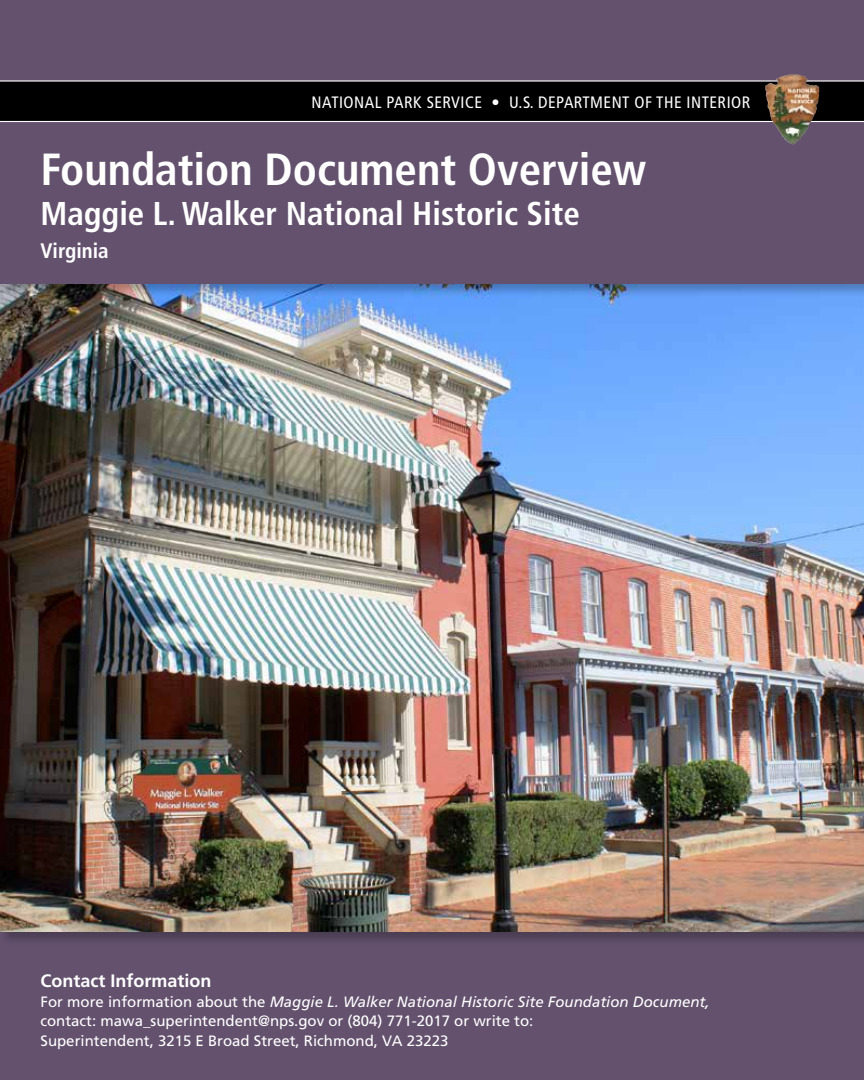
<style>
.page{position:relative;width:864px;height:1080px;background:#fff}
.page>*{position:absolute;margin:0;border:0;box-sizing:border-box;transform-origin:0 0}
.t1{font:700 condensed 45px "Frutiger LT Std";color:#fff}
.t2{font:700 condensed 33px "Frutiger LT Std";color:#fff}
.t3{font:700 condensed 21px "Frutiger LT Std";color:#fff}
.t4{font:700 18px "Frutiger LT Std";color:#fff}
.t5{font:condensed 16.5px "Frutiger LT Std";letter-spacing:.03em;color:#fff}
.t6{font:15px/19.5px "Frutiger LT Std";color:#fff}
.s1{font-style:italic}
</style>
<div class="page">
<div style="left:0;top:932px;width:864px;height:148px;background:#63516d"></div>
<img style="left:0;top:297px;width:864px;height:635px">
<div style="left:0;top:0;width:864px;height:297px;background:#000;opacity:.25"></div>
<div style="left:0;top:0;width:864px;height:284px;background:#63516d"></div>
<div style="left:0;top:81px;width:864px;height:41px;background:#000"></div>
<hr style="left:0;top:121px;width:864px;height:1px;background:#fff">
<hr style="left:0;top:80px;width:864px;height:2px;background:#fff">
<img style="left:765px;top:74px;width:38px;height:70px">
<p class="t5" style="left:312px;top:93px;width:440px">NATIONAL PARK SERVICE • U.S. DEPARTMENT OF THE INTERIOR</p>
<h1 class="t1" style="left:40px;top:143px;width:607px">Foundation Document Overview</h1>
<h2 class="t2" style="left:40px;top:194px;width:541px">Maggie L. Walker National Historic Site</h2>
<h3 class="t3" style="left:40px;top:238px;width:70px">Virginia</h3>
<p class="t4" style="left:40px;top:970px;width:173px">Contact Information</p>
<p class="t6" style="left:40px;top:992px;width:671px">For more information about the <span class="s1">Maggie L. Walker National Historic Site Foundation Document, </span>contact: mawa_superintendent@nps.gov or (804) 771-2017 or write to:<br>Superintendent, 3215 E Broad Street, Richmond, VA 23223</p>
</div>
